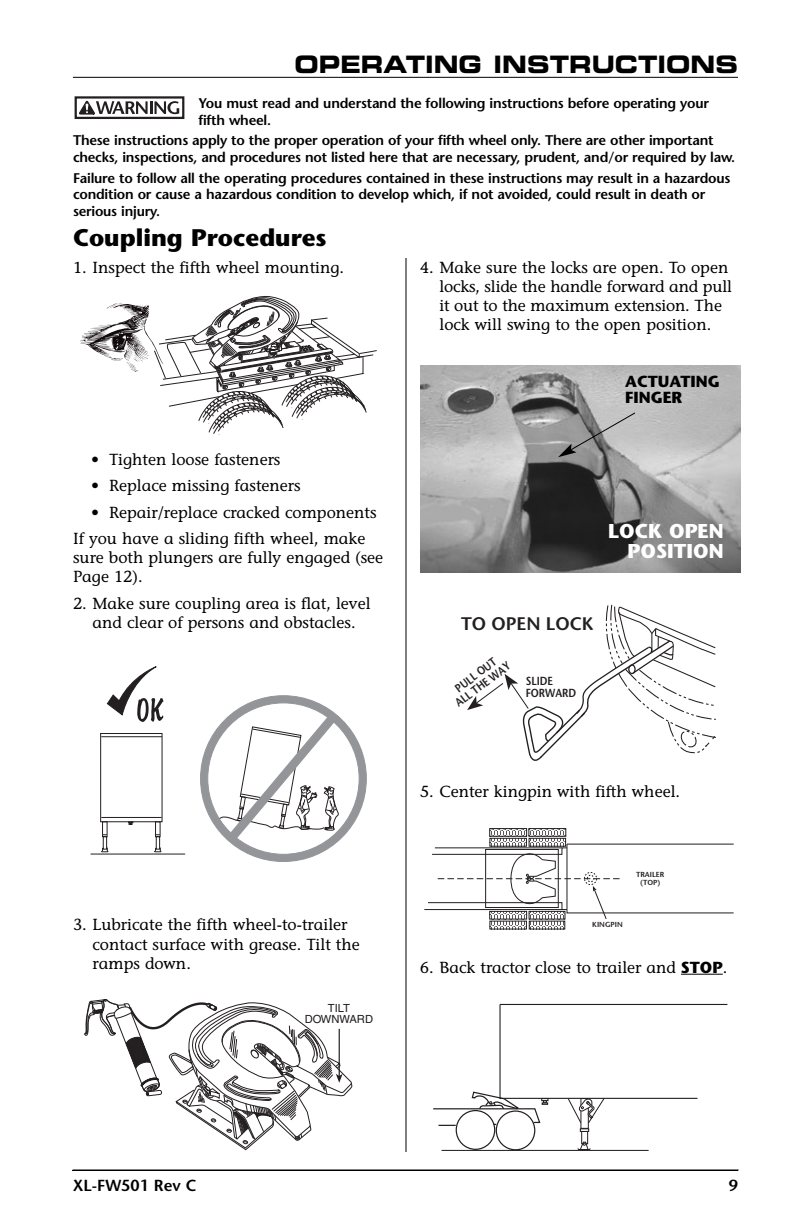
<style>
.page{position:relative;width:792px;height:1224px;background:#fff}
.page>*{position:absolute;margin:0;border:0;box-sizing:border-box;transform-origin:0 0}
.t1{font:24px "Eurostile LT Bold Extended Two";color:#000;scale:.91 1}
.t2{font:700 24px "Stone Sans";color:#000}
.t3{font:700 20px/20px "Stone Sans";color:#fff;text-align:right}
.t4{font:600 18.2px "Stone Sans";color:#231f20}
.t5{font:16px/19.2px "Stone Informal";color:#000}
.t6{font:700 16px/16px "Stone Sans";color:#000}
.t7{font:600 16px "Stone Sans";color:#000}
.t8{font:600 14px/16.8px "Stone Sans";letter-spacing:-.015em;color:#000}
.t9{font:600 11.6px/11.6px "Stone Sans";color:#231f20;text-align:center;scale:.88 1}
.t10{font:11.2px/11.2px "Helvetica";color:#231f20;text-align:center}
.t11{font:600 7.4px/7.4px "Stone Sans";color:#231f20;text-align:center}
.s1{font-family:"Stone Sans";font-weight:700}
</style>
<div class="page">
<hr style="left:73px;top:1170px;width:666px;height:1px;background:#000">
<hr style="left:73px;top:77px;width:665px;height:1px;background:#000">
<hr style="left:72px;top:1170px;width:666px;height:1px;background:#000">
<div style="left:75px;top:96px;width:109px;height:23px;border:2px solid #231f20"></div>
<svg style="left:79px;top:101px;width:100px;height:13px"></svg>
<div style="left:100px;top:733px;width:62px;height:89px;border:1px solid #231f20"></div>
<div style="left:102px;top:822px;width:5px;height:15px;border:1px solid #231f20"></div>
<div style="left:103px;top:836px;width:4px;height:13px;border:1px solid #231f20"></div>
<svg style="left:101px;top:847px;width:8px;height:5px"></svg>
<div style="left:155px;top:822px;width:5px;height:15px;border:1px solid #231f20"></div>
<div style="left:156px;top:836px;width:4px;height:13px;border:1px solid #231f20"></div>
<svg style="left:154px;top:847px;width:8px;height:5px"></svg>
<svg style="left:128px;top:822px;width:5px;height:3px"></svg>
<hr style="left:101px;top:736px;width:61px;height:1px;background:#231f20">
<hr style="left:101px;top:817px;width:61px;height:1px;background:#231f20">
<hr style="left:91px;top:854px;width:94px;height:1px;background:#231f20">
<svg style="left:107px;top:667px;width:56px;height:55px"></svg>
<svg style="left:201px;top:696px;width:165px;height:166px"></svg>
<svg style="left:84px;top:999px;width:268px;height:151px"></svg>
<svg style="left:80px;top:296px;width:297px;height:139px"></svg>
<hr style="left:681px;top:974px;width:42px;height:1px;background:#000">
<img style="left:420px;top:365px;width:320px;height:208px">
<svg style="left:467px;top:604px;width:249px;height:157px"></svg>
<hr style="left:424px;top:909px;width:138px;height:1px;background:#231f20">
<svg style="left:491px;top:830px;width:34px;height:5px"></svg>
<div style="left:489px;top:828px;width:38px;height:9px;border:1px solid #231f20"></div>
<svg style="left:491px;top:840px;width:34px;height:3px"></svg>
<div style="left:489px;top:838px;width:38px;height:9px;border:1px solid #231f20"></div>
<svg style="left:530px;top:830px;width:34px;height:5px"></svg>
<div style="left:528px;top:828px;width:38px;height:9px;border:1px solid #231f20"></div>
<svg style="left:531px;top:840px;width:33px;height:3px"></svg>
<div style="left:529px;top:838px;width:37px;height:9px;border:1px solid #231f20"></div>
<svg style="left:491px;top:923px;width:34px;height:4px"></svg>
<div style="left:489px;top:921px;width:38px;height:8px;border:1px solid #231f20"></div>
<svg style="left:531px;top:923px;width:32px;height:4px"></svg>
<div style="left:529px;top:921px;width:36px;height:8px;border:1px solid #231f20"></div>
<svg style="left:427px;top:843px;width:307px;height:77px"></svg>
<div style="left:456px;top:1110px;width:39px;height:40px;border:1px solid #231f20;border-radius:50%"></div>
<div style="left:496px;top:1110px;width:39px;height:40px;border:1px solid #231f20;border-radius:50%"></div>
<hr style="left:500px;top:1004px;width:227px;height:1px;background:#231f20">
<hr style="left:442px;top:1150px;width:207px;height:1px;background:#231f20">
<svg style="left:433px;top:1003px;width:266px;height:129px"></svg>
<div style="left:581px;top:1131px;width:7px;height:13px;border:1px solid #231f20"></div>
<svg style="left:577px;top:1141px;width:14px;height:9px"></svg>
<hr style="left:406px;top:258px;width:1px;height:894px;background:#000">
<svg style="left:558px;top:412px;width:78px;height:45px"></svg>
<h1 class="t1" style="left:295px;top:55px;width:489px">OPERATING INSTRUCTIONS</h1>
<p class="t8" style="left:198px;top:96px;width:512px">You must read and understand the following instructions before operating your fifth wheel.</p>
<p class="t8" style="left:73px;top:134px;width:664px">These instructions apply to the proper operation of your fifth wheel only. There are other important checks, inspections, and procedures not listed here that are necessary, prudent, and/or required by law.</p>
<p class="t8" style="left:73px;top:171px;width:659px">Failure to follow all the operating procedures contained in these instructions may result in a hazardous condition or cause a hazardous condition to develop which, if not avoided, could result in death or serious injury.</p>
<h1 class="t2" style="left:73px;top:228px;width:255px">Coupling Procedures</h1>
<p class="t5" style="left:73px;top:258px;width:273px">1. Inspect the fifth wheel mounting.</p>
<p class="t5" style="left:91px;top:450px;width:191px">• Tighten loose fasteners</p>
<p class="t5" style="left:91px;top:476px;width:211px">• Replace missing fasteners</p>
<p class="t5" style="left:73px;top:499px;width:305px;line-height:26.4px;text-indent:18px">• Repair/replace cracked components<br>If you have a sliding fifth wheel, make</p>
<p class="t5" style="left:73px;top:548px;width:312px">sure both plungers are fully engaged (see<br>Page 12).</p>
<p class="t5" style="left:73px;top:594px;width:299px;text-align:center">2. Make sure coupling area is flat, level and clear of persons and obstacles.</p>
<p class="t5" style="left:93px;top:915px;width:269px;text-indent:-19px">3. Lubricate the fifth wheel-to-trailer contact surface with grease. Tilt the ramps down.</p>
<p class="t10" style="left:305px;top:1004px;width:70px">TILT<br>DOWNWARD</p>
<p class="t5" style="left:439px;top:258px;width:294px;text-indent:-19px">4. Make sure the locks are open. To open locks, slide the handle forward and pull it out to the maximum extension. The lock will swing to the open position.</p>
<p class="t6" style="left:625px;top:375px;width:96px">ACTUATING<br>FINGER</p>
<p class="t3" style="left:608px;top:523px;width:117px">LOCK OPEN<br>POSITION</p>
<p class="t4" style="left:461px;top:616px;width:134px">TO OPEN LOCK</p>
<p class="t9" style="left:447px;top:691px;width:77px;rotate:-37deg">PULL OUT<br>ALL THE WAY</p>
<p class="t9" style="left:526px;top:676px;width:59px;text-align:left">SLIDE<br>FORWARD</p>
<p class="t5" style="left:420px;top:782px;width:262px">5. Center kingpin with fifth wheel.</p>
<p class="t11" style="left:636px;top:872px;width:30px">TRAILER (TOP)</p>
<p class="t11" style="left:592px;top:922px;width:32px">KINGPIN</p>
<p class="t5" style="left:420px;top:957px;width:309px">6. Back tractor close to trailer and <span class="s1">STOP</span>.</p>
<p class="t7" style="left:73px;top:1179px;width:125px">XL-FW501 Rev C</p>
<p class="t7" style="left:729px;top:1179px;width:11px">9</p>
</div>
